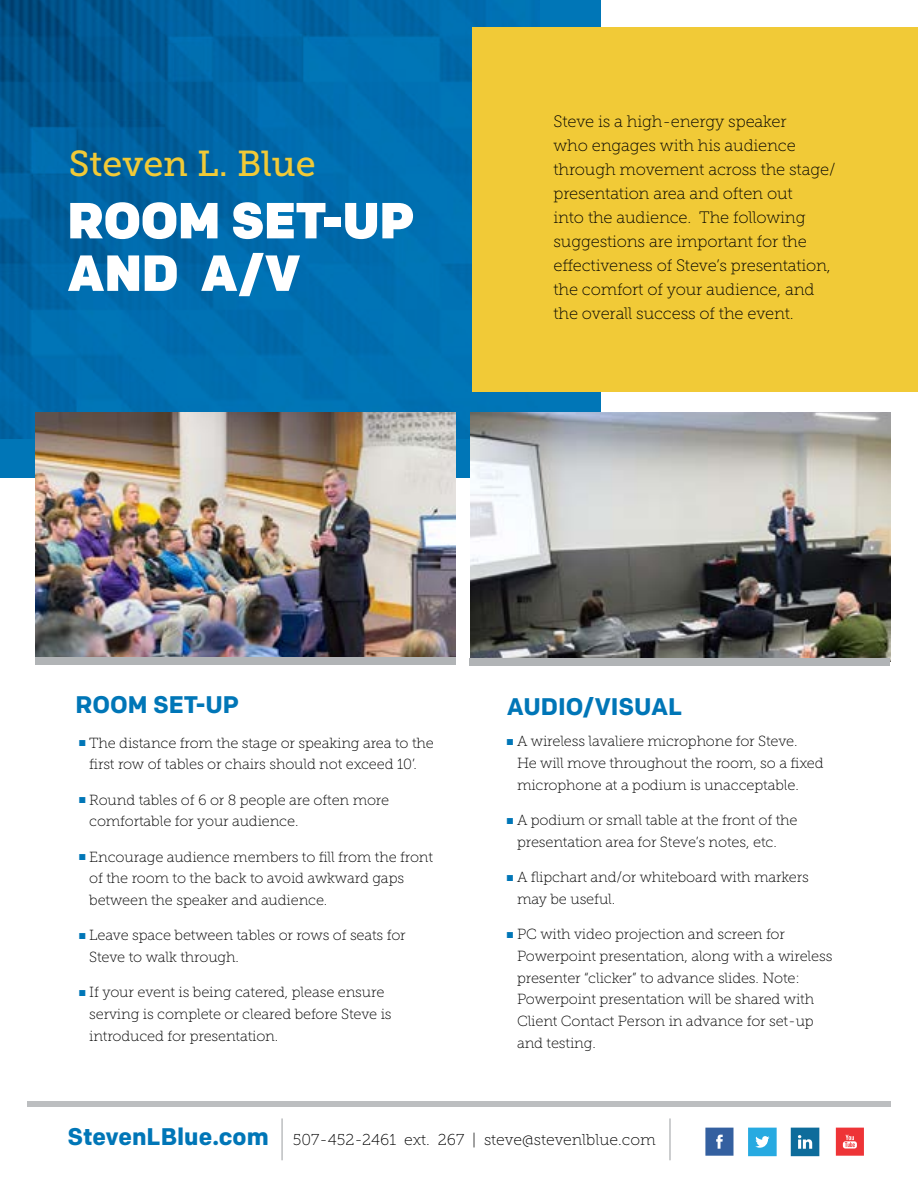
<style>
.page{position:relative;width:918px;height:1188px;background:#fff}
.page>*{position:absolute;margin:0;border:0;box-sizing:border-box;transform-origin:0 0}
.t1{font:900 50.7px/52.5px "Colfax";color:#fff}
.t2{font:36px "Museo Slab 500";color:#f1ca37}
.t3{font:700 24px "Colfax";color:#0076b7}
.t4{font:16.5px/24px "Museo Slab 100";letter-spacing:-.01em;color:#000}
.t5{font:15.75px "Museo Slab 100";color:#000}
.t6{font:14.7px/21.8px "Museo Slab 100";letter-spacing:-.01em;color:#000}
.s1{color:#0076b7}
.s2{font-family:"Colfax";font-weight:700;font-size:24px;color:#0076b7}
</style>
<div class="page">
<img style="left:0;top:0;width:540px;height:439px">
<img style="left:470px;top:413px;width:420px;height:245px">
<img style="left:35px;top:413px;width:420px;height:245px">
<div style="left:472px;top:27px;width:446px;height:365px;background:#f1ca37"></div>
<div style="left:27px;top:1101px;width:864px;height:6px;background:#bcbec0"></div>
<svg style="left:705px;top:1128px;width:29px;height:28px"></svg>
<svg style="left:748px;top:1128px;width:29px;height:28px"></svg>
<svg style="left:791px;top:1128px;width:28px;height:28px"></svg>
<svg style="left:836px;top:1128px;width:28px;height:28px"></svg>
<hr style="left:281px;top:1118px;width:2px;height:42px;background:#bcbec0">
<hr style="left:669px;top:1118px;width:2px;height:42px;background:#bcbec0">
<div style="left:35px;top:658px;width:420px;height:7px;background:#b1b4b6"></div>
<div style="left:470px;top:658px;width:420px;height:7px;background:#b1b4b6"></div>
<h2 class="t2" style="left:69px;top:143px;width:248px">Steven L. Blue</h2>
<h1 class="t1" style="left:68px;top:194px;width:348px">ROOM SET-UP<br>AND A/V</h1>
<p class="t4" style="left:554px;top:110px;width:284px">Steve is a high-energy speaker<br>who engages with his audience through movement across the stage/ presentation area and often out<br>into the audience. The following suggestions are important for the effectiveness of Steve’s presentation, the comfort of your audience, and the overall success of the event.</p>
<h3 class="t3" style="left:76px;top:690px;width:165px">ROOM SET-UP</h3>
<p class="t6" style="left:79px;top:732px;width:356px;text-align:center"><span class="s1">■</span> The distance from the stage or speaking area to the first row of tables or chairs should not exceed 10’.</p>
<p class="t6" style="left:89px;top:789px;width:301px;text-indent:-10px"><span class="s1">■</span> Round tables of 6 or 8 people are often more comfortable for your audience.</p>
<p class="t6" style="left:89px;top:846px;width:345px;text-indent:-10px"><span class="s1">■</span> Encourage audience members to fill from the front of the room to the back to avoid awkward gaps between the speaker and audience.</p>
<p class="t6" style="left:89px;top:925px;width:318px;text-indent:-10px"><span class="s1">■</span> Leave space between tables or rows of seats for<br>Steve to walk through.</p>
<p class="t6" style="left:89px;top:982px;width:304px;text-indent:-10px"><span class="s1">■</span> If your event is being catered, please ensure serving is complete or cleared before Steve is introduced for presentation.</p>
<h3 class="t3" style="left:507px;top:691px;width:177px">AUDIO/VISUAL</h3>
<p class="t6" style="left:517px;top:731px;width:308px;text-indent:-10px"><span class="s1">■</span> A wireless lavaliere microphone for Steve.<br>He will move throughout the room, so a fixed microphone at a podium is unacceptable.</p>
<p class="t6" style="left:517px;top:809px;width:282px;text-indent:-10px"><span class="s1">■</span> A podium or small table at the front of the presentation area for Steve’s notes, etc.</p>
<p class="t6" style="left:517px;top:866px;width:293px;text-indent:-10px"><span class="s1">■</span> A flipchart and/or whiteboard with markers may be useful.</p>
<p class="t6" style="left:517px;top:923px;width:317px;text-indent:-10px"><span class="s1">■</span> PC with video projection and screen for Powerpoint presentation, along with a wireless presenter “clicker” to advance slides. Note:<br>Powerpoint presentation will be shared with Client Contact Person in advance for set-up and testing.</p>
<p class="t5" style="left:68px;top:1131px;width:590px"><span class="s2">StevenLBlue.com</span> 507-452-2461 ext. 267 | steve@stevenlblue.com</p>
</div>
